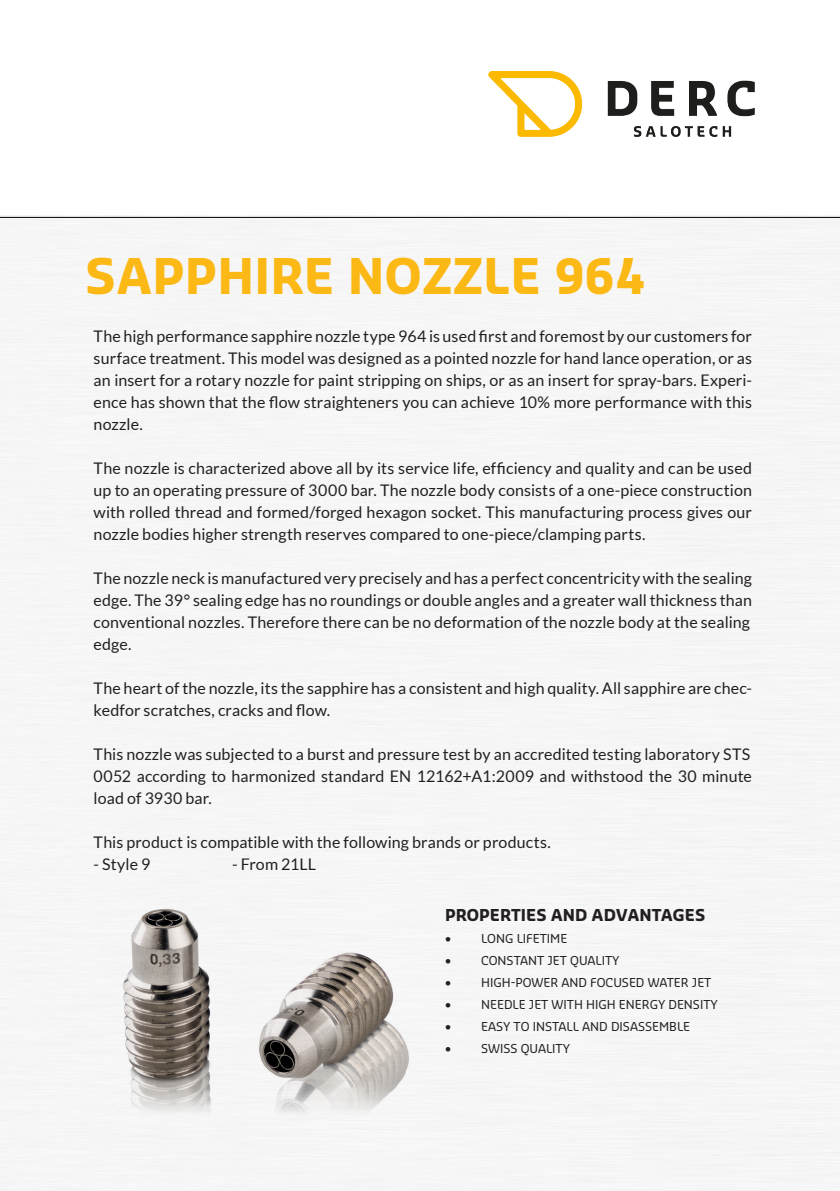
<style>
.page{position:relative;width:840px;height:1191px;background:#fff}
.page>*{position:absolute;margin:0;border:0;box-sizing:border-box;transform-origin:0 0}
.t1{font:700 48px "Sansa Pro";letter-spacing:.005em;color:#fcb814}
.t2{font:16px/22px "Lato";letter-spacing:.01em;color:#231f20;text-align:justify}
.t3{font:700 16px "Sansa Pro";color:#231f20}
.t4{font:12px "Sansa Pro";color:#231f20}
</style>
<div class="page">
<div style="left:0;top:215px;width:840px;height:976px;background:#f6f6f6"></div>
<img style="left:488px;top:71px;width:266px;height:66px">
<hr style="left:0;top:217px;width:839px;height:1px;background:#000">
<p class="t1" style="left:85px;top:245px;width:561px">SAPPHIRE NOZZLE 964</p>
<p class="t2" style="left:94px;top:325px;width:659px">The high performance sapphire nozzle type 964 is used first and foremost by our customers for</p>
<p class="t2" style="left:94px;top:347px;width:659px">surface treatment. This model was designed as a pointed nozzle for hand lance operation, or as</p>
<p class="t2" style="left:94px;top:369px;width:659px">an insert for a rotary nozzle for paint stripping on ships, or as an insert for spray-bars. Experi&shy;ence has shown that the flow straighteners you can achieve 10% more performance with this nozzle.</p>
<p class="t2" style="left:94px;top:457px;width:659px">The nozzle is characterized above all by its service life, efficiency and quality and can be used up to an operating pressure of 3000 bar. The nozzle body consists of a one-piece construction with rolled thread and formed/forged hexagon socket. This manufacturing process gives our nozzle bodies higher strength reserves compared to one-piece/clamping parts.</p>
<p class="t2" style="left:94px;top:567px;width:659px">The nozzle neck is manufactured very precisely and has a perfect concentricity with the sealing</p>
<p class="t2" style="left:94px;top:589px;width:659px">edge. The 39° sealing edge has no roundings or double angles and a greater wall thickness than</p>
<p class="t2" style="left:94px;top:611px;width:657px">conventional nozzles. Therefore there can be no deformation of the nozzle body at the sealing</p>
<p class="t2" style="left:94px;top:633px;width:39px">edge.</p>
<p class="t2" style="left:94px;top:677px;width:659px">The heart of the nozzle, its the sapphire has a consistent and high quality. All sapphire are chec&shy;kedfor scratches, cracks and flow.</p>
<p class="t2" style="left:94px;top:743px;width:657px">This nozzle was subjected to a burst and pressure test by an accredited testing laboratory STS</p>
<p class="t2" style="left:94px;top:765px;width:659px">0052 according to harmonized standard EN 12162+A1:2009 and withstood the 30 minute load of 3930 bar.</p>
<p class="t2" style="left:94px;top:831px;width:458px">This product is compatible with the following brands or products.</p>
<p class="t2" style="left:94px;top:853px;width:58px">- Style 9</p>
<p class="t2" style="left:232px;top:853px;width:85px">- From 21LL</p>
<p class="t3" style="left:445px;top:904px;width:261px">PROPERTIES AND ADVANTAGES</p>
<p class="t4" style="left:445px;top:931px;width:7px">•</p>
<p class="t4" style="left:481px;top:931px;width:88px">LONG LIFETIME</p>
<p class="t4" style="left:445px;top:953px;width:7px">•</p>
<p class="t4" style="left:481px;top:953px;width:140px">CONSTANT JET QUALITY</p>
<p class="t4" style="left:445px;top:975px;width:7px">•</p>
<p class="t4" style="left:481px;top:975px;width:232px">HIGH-POWER AND FOCUSED WATER JET</p>
<p class="t4" style="left:445px;top:997px;width:7px">•</p>
<p class="t4" style="left:481px;top:997px;width:238px">NEEDLE JET WITH HIGH ENERGY DENSITY</p>
<p class="t4" style="left:445px;top:1019px;width:7px">•</p>
<p class="t4" style="left:481px;top:1019px;width:210px">EASY TO INSTALL AND DISASSEMBLE</p>
<p class="t4" style="left:445px;top:1041px;width:7px">•</p>
<p class="t4" style="left:481px;top:1041px;width:90px">SWISS QUALITY</p>
</div>
